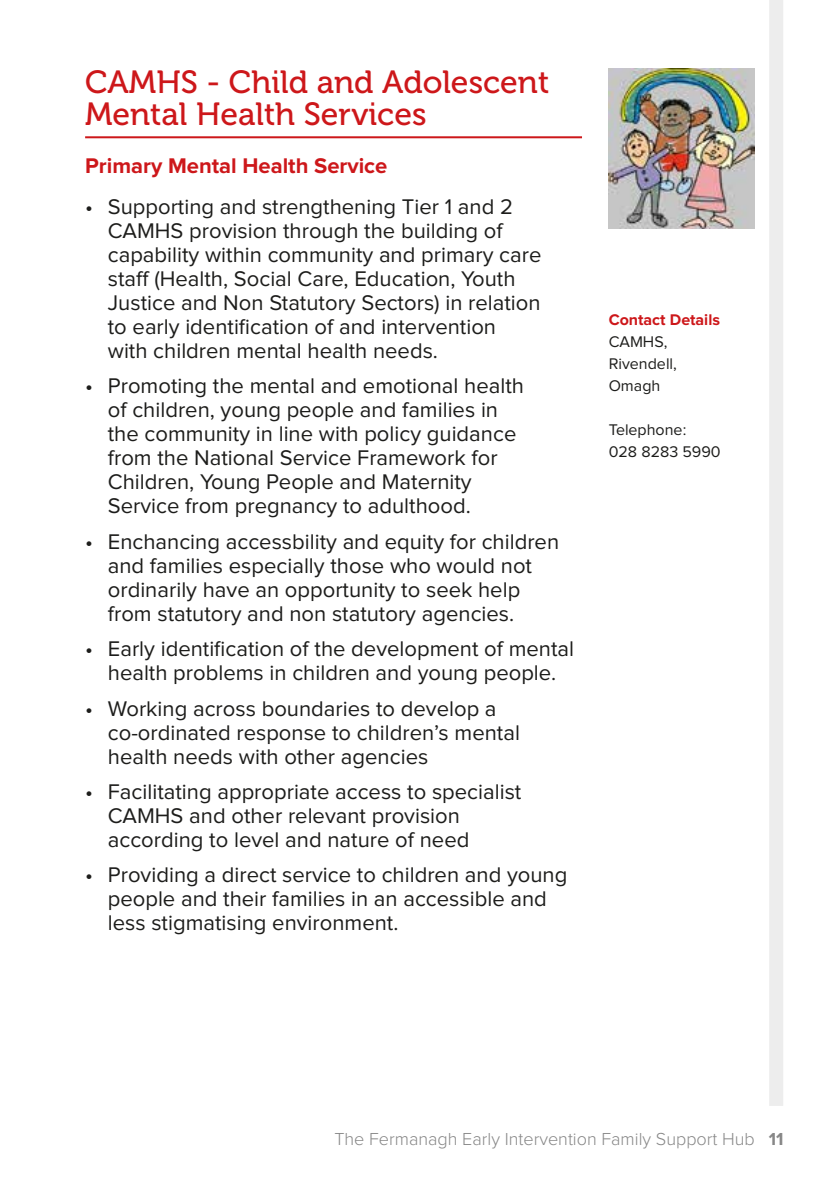
<style>
.page{position:relative;width:840px;height:1191px;background:#fff}
.page>*{position:absolute;margin:0;border:0;box-sizing:border-box;transform-origin:0 0}
.t1{font:32px/32px "Museo 500";color:#cd171a}
.t2{font:22px/24px "Proxima Nova";color:#1d1d1b}
.t3{font:700 22px "Proxima Nova";color:#cd171a}
.t4{font:300 18px "Proxima Nova";color:#878787}
.t5{font:16px/22px "Proxima Nova";color:#1d1d1b}
.t6{font:700 16px "Proxima Nova";color:#cd171a}
.s1{font-weight:700}
</style>
<div class="page">
<hr style="left:85px;top:136px;width:496px;height:2px;background:#cd171a">
<img style="left:608px;top:68px;width:146px;height:160px">
<div style="left:768px;top:0;width:14px;height:1106px;background:#ededed"></div>
<h1 class="t1" style="left:85px;top:66px;width:465px">CAMHS - Child and Adolescent<br>Mental Health Services</h1>
<p class="t3" style="left:85px;top:156px;width:304px">Primary Mental Health Service</p>
<p class="t2" style="left:108px;top:196px;width:435px;text-indent:-23px">• Supporting and strengthening Tier 1 and 2<br>CAMHS provision through the building of capability within community and primary care staff (Health, Social Care, Education, Youth Justice and Non Statutory Sectors) in relation to early identification of and intervention<br>with children mental health needs.</p>
<p class="t2" style="left:108px;top:375px;width:417px;text-indent:-23px">• Promoting the mental and emotional health of children, young people and families in the community in line with policy guidance from the National Service Framework for Children, Young People and Maternity Service from pregnancy to adulthood.</p>
<p class="t2" style="left:108px;top:530px;width:452px;text-indent:-23px">• Enchancing accessbility and equity for children and families especially those who would not ordinarily have an opportunity to seek help from statutory and non statutory agencies.</p>
<p class="t2" style="left:85px;top:638px;width:490px;text-align:center">• Early identification of the development of mental health problems in children and young people.</p>
<p class="t2" style="left:108px;top:697px;width:413px;text-indent:-23px">• Working across boundaries to develop a co-ordinated response to children’s mental health needs with other agencies</p>
<p class="t2" style="left:108px;top:780px;width:415px;text-indent:-23px">• Facilitating appropriate access to specialist<br>CAMHS and other relevant provision according to level and nature of need</p>
<p class="t2" style="left:108px;top:864px;width:461px;text-indent:-23px">• Providing a direct service to children and young people and their families in an accessible and less stigmatising environment.</p>
<p class="t6" style="left:608px;top:312px;width:113px">Contact Details</p>
<p class="t5" style="left:608px;top:331px;width:70px">CAMHS,<br>Rivendell,<br>Omagh</p>
<p class="t5" style="left:608px;top:419px;width:113px">Telephone:<br>028 8283 5990</p>
<p class="t4" style="left:334px;top:1130px;width:450px">The Fermanagh Early Intervention Family Support Hub <span class="s1">11</span></p>
</div>
